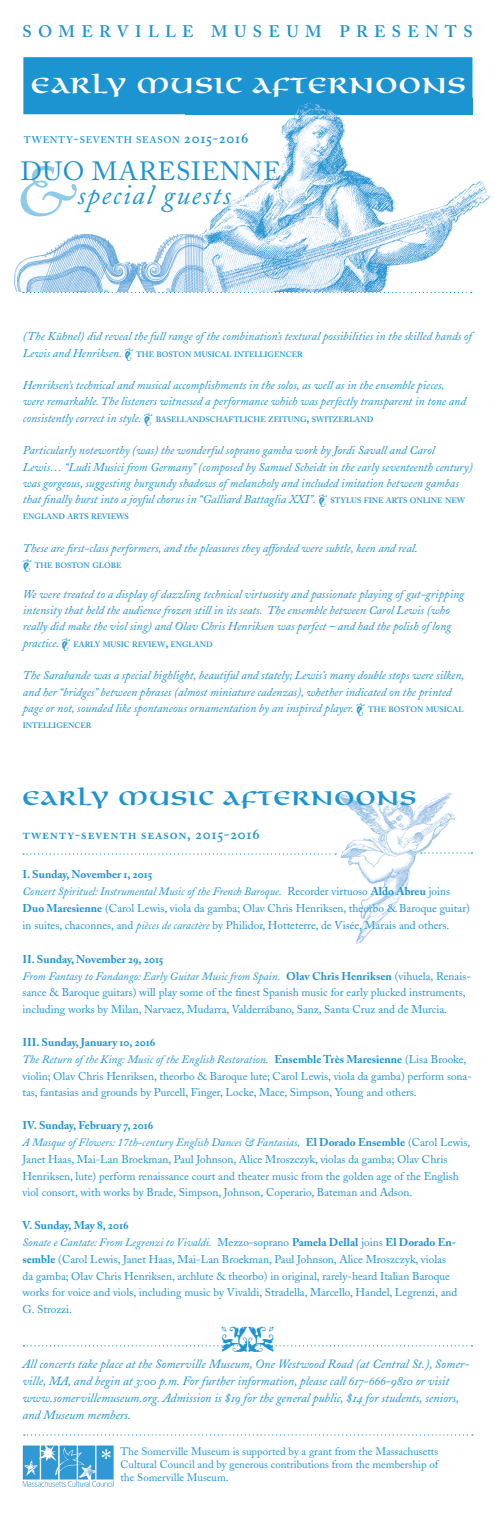
<style>
.page{position:relative;width:495px;height:1530px;background:#fff}
.page>*{position:absolute;margin:0;border:0;box-sizing:border-box;transform-origin:0 0}
.t1{font:italic 75px "Berkeley";color:#1c94d2}
.t2{font:33.12px "Omnia";color:#fff}
.t3{font:30px "Omnia";color:#1c94d2}
.t4{font:italic 27.5px "Adobe Caslon";letter-spacing:.06em;color:#1c94d2}
.t5{font:26.25px "Adobe Caslon";letter-spacing:.03em;color:#1c94d2}
.t6{font:600 16.62px "Adobe Caslon";letter-spacing:.385em;color:#1c94d2}
.t7{font:600 13.75px "Adobe Caslon Exp";letter-spacing:.05em;color:#1c94d2}
.t8{font:italic 12.5px/16.9px "Adobe Caslon";color:#1c94d2}
.t9{font:italic 11.88px/16.2px "Adobe Caslon";color:#1c94d2}
.t10{font:11.25px/16.9px "Adobe Caslon";color:#1c94d2}
.t11{font:10.88px/13px "Adobe Caslon";color:#1c94d2;text-align:justify}
.t12{font:600 9.62px "Adobe Caslon";letter-spacing:.07em;color:#1c94d2}
.t13{font:600 7.88px "Adobe Caslon";color:#1c94d2}
.s1{font-size:13.75px}
.s2{font-family:"Adobe Caslon Exp";font-size:15px}
.s3{font-weight:400;font-style:italic;font-size:11.88px}
.s4{font-size:11.25px}
.s5{font-weight:600;font-style:normal;font-size:7.88px}
.s6{font-style:inherit}
.s7{font-size:15px}
.s8{font-weight:700}
.s9{font-family:"Adobe Caslon Exp";font-weight:700}
.s10{font-style:italic}
.s11{font-family:"Adobe Caslon Exp"}
</style>
<div class="page">
<img style="left:336px;top:792px;width:119px;height:152px">
<div style="left:24px;top:58px;width:448px;height:56px;background:#1c94d2"></div>
<div style="left:23px;top:57px;width:449px;height:57px;border:1px solid #1c94d2"></div>
<svg style="left:24px;top:1434px;width:449px;height:2px"></svg>
<img style="left:22px;top:1446px;width:92px;height:40px">
<svg style="left:23px;top:292px;width:449px;height:1px"></svg>
<svg style="left:23px;top:853px;width:313px;height:2px"></svg>
<svg style="left:421px;top:852px;width:51px;height:2px"></svg>
<img style="left:196px;top:102px;width:295px;height:190px">
<div style="left:185px;top:98px;width:287px;height:16px;background:#1c94d2"></div>
<img style="left:295px;top:103px;width:39px;height:11px">
<img style="left:14px;top:235px;width:189px;height:57px">
<svg style="left:23px;top:1345px;width:449px;height:2px"></svg>
<h3 class="t6" style="left:22px;top:21px;width:452px">SOMERVILLE MUSEUM PRESENTS</h3>
<h2 class="t2" style="left:30px;top:71px;width:438px">Early Music Afternoons</h2>
<p class="t12" style="left:24px;top:134px;width:226px">TWENTY<span class="s1">-</span>SEVENTH SEASON <span class="s2">2015-2016</span></p>
<h3 class="t5" style="left:20px;top:156px;width:262px">DUO MARESIENNE</h3>
<h1 class="t1" style="left:17px;top:152px;width:63px">&amp;</h1>
<h3 class="t4" style="left:77px;top:180px;width:155px">special guests</h3>
<p class="t9" style="left:23px;top:329px;width:451px">(The Kühnel) did reveal the full range of the combination’s textural possibilities in the skilled hands of</p>
<p class="t13" style="left:23px;top:349px;width:281px"><span class="s3">Lewis and Henriksen.</span> THE BOSTON MUSICAL INTELLIGENCER</p>
<p class="t9" style="left:23px;top:378px;width:445px">Henriksen’s technical and musical accomplishments in the solos, as well as in the ensemble pieces, were remarkable. The listeners witnessed a performance which was perfectly transparent in tone and</p>
<p class="t13" style="left:23px;top:414px;width:352px"><span class="s3">consistently correct in style.</span> BASELLANDSCHAFTLICHE ZEITUNG<span class="s4">,</span> SWITZERLAND</p>
<p class="t9" style="left:23px;top:443px;width:451px">Particularly noteworthy (was) the wonderful soprano gamba work by Jordi Savall and Carol Lewis… “Ludi Musici from Germany” (composed by Samuel Scheidt in the early seventeenth century) was gorgeous, suggesting burgundy shadows of melancholy and included imitation between gambas that finally burst into a joyful chorus in “Galliard Battaglia XXI”. <span class="s5">STYLUS FINE ARTS ONLINE NEW</span></p>
<p class="t13" style="left:23px;top:512px;width:107px">ENGLAND ARTS REVIEWS</p>
<p class="t9" style="left:23px;top:540px;width:397px">These are first-class performers, and the pleasures they afforded were subtle, keen and real.</p>
<p class="t13" style="left:35px;top:561px;width:88px">THE BOSTON GLOBE</p>
<p class="t9" style="left:23px;top:586px;width:443px">We were treated to a display of dazzling technical virtuosity and passionate playing of gut-gripping intensity that held the audience frozen still in its seats. The ensemble between Carol Lewis (who really did make the viol sing) and Olav Chris Henriksen was perfect – and had the polish of long</p>
<p class="t13" style="left:23px;top:639px;width:191px"><span class="s3">practice.</span> EARLY MUSIC REVIEW<span class="s4">,</span> ENGLAND</p>
<p class="t9" style="left:23px;top:668px;width:443px">The Sarabande was a special highlight, beautiful and stately; Lewis’s many double stops were silken, and her “bridges” between phrases (almost miniature cadenzas), whether indicated on the printed page or not, sounded like spontaneous ornamentation by an inspired player. <span class="s5">THE BOSTON MUSICAL</span></p>
<p class="t13" style="left:23px;top:721px;width:70px">INTELLIGENCER</p>
<h3 class="t3" style="left:22px;top:786px;width:397px">Early Music Afternoons</h3>
<p class="t7" style="left:22px;top:828px;width:239px">twenty-seventh season<span class="s6">,</span> <span class="s7">2015-2016</span></p>
<p class="t10" style="left:22px;top:866px;width:449px"><span class="s8">I. Sunday, November</span> <span class="s9">1, 2015<br></span><span class="s10">Concert Spirituel: Instrumental Music of the French Baroque.</span> Recorder virtuoso <span class="s8">Aldo Abreu</span> joins <span class="s8">Duo Maresienne</span> (Carol Lewis, viola da gamba; Olav Chris Henriksen, theorbo &amp; Baroque guitar) in suites, chaconnes, and <span class="s10">pièces de caractère</span> by Philidor, Hotteterre, de Visée, Marais and others.</p>
<p class="t10" style="left:22px;top:951px;width:450px"><span class="s8">II. Sunday, November</span> <span class="s9">29, 2015<br></span><span class="s10">From Fantasy to Fandango: Early Guitar Music from Spain.</span> <span class="s8">Olav Chris Henriksen</span> (vihuela, Renais&shy;sance &amp; Baroque guitars) will play some of the finest Spanish music for early plucked instruments, including works by Milan, Narvaez, Mudarra, Valderrábano, Sanz, Santa Cruz and de Murcia.</p>
<p class="t10" style="left:22px;top:1034px;width:451px"><span class="s8">III. Sunday, January</span> <span class="s9">10, 2016<br></span><span class="s10">The Return of the King: Music of the English Restoration.</span> <span class="s8">Ensemble Très Maresienne</span> (Lisa Brooke, violin; Olav Chris Henriksen, theorbo &amp; Baroque lute; Carol Lewis, viola da gamba) perform sona&shy;tas, fantasias and grounds by Purcell, Finger, Locke, Mace, Simpson, Young and others.</p>
<p class="t10" style="left:22px;top:1117px;width:449px"><span class="s8">IV. Sunday, February</span> <span class="s9">7, 2016<br></span><span class="s10">A Masque of Flowers: 17th-century English Dances &amp; Fantasias,</span> <span class="s8">El Dorado Ensemble</span> (Carol Lewis, Janet Haas, Mai-Lan Broekman, Paul Johnson, Alice Mroszczyk, violas da gamba; Olav Chris Henriksen, lute) perform renaissance court and theater music from the golden age of the English viol consort, with works by Brade, Simpson, Johnson, Coperario, Bateman and Adson.</p>
<p class="t10" style="left:22px;top:1217px;width:436px"><span class="s8">V. Sunday, May 8,</span> <span class="s9">2016<br></span><span class="s10">Sonate e Cantate: From Legrenzi to Vivaldi.</span> Mezzo-soprano <span class="s8">Pamela Dellal</span> joins <span class="s8">El Dorado En&shy;semble</span> (Carol Lewis, Janet Haas, Mai-Lan Broekman, Paul Johnson, Alice Mroszczyk, violas da gamba; Olav Chris Henriksen, archlute &amp; theorbo) in original, rarely-heard Italian Baroque works for voice and viols, including music by Vivaldi, Stradella, Marcello, Handel, Legrenzi, and G. Strozzi.</p>
<p class="t8" style="left:22px;top:1356px;width:449px">All concerts take place at the Somerville Museum, One Westwood Road (at Central St.), Somer&shy;ville, MA, and begin at <span class="s11">3:00</span> p.m. For further information, please call <span class="s11">617-666-9810</span> or visit www.somervillemuseum.org. Admission is $<span class="s11">19</span> for the general public, $<span class="s11">14</span> for students, seniors, and Museum members.</p>
<p class="t11" style="left:121px;top:1445px;width:319px">The Somerville Museum is supported by a grant from the Massachusetts Cultural Council and by generous contributions from the membership of the Somerville Museum.</p>
</div>
